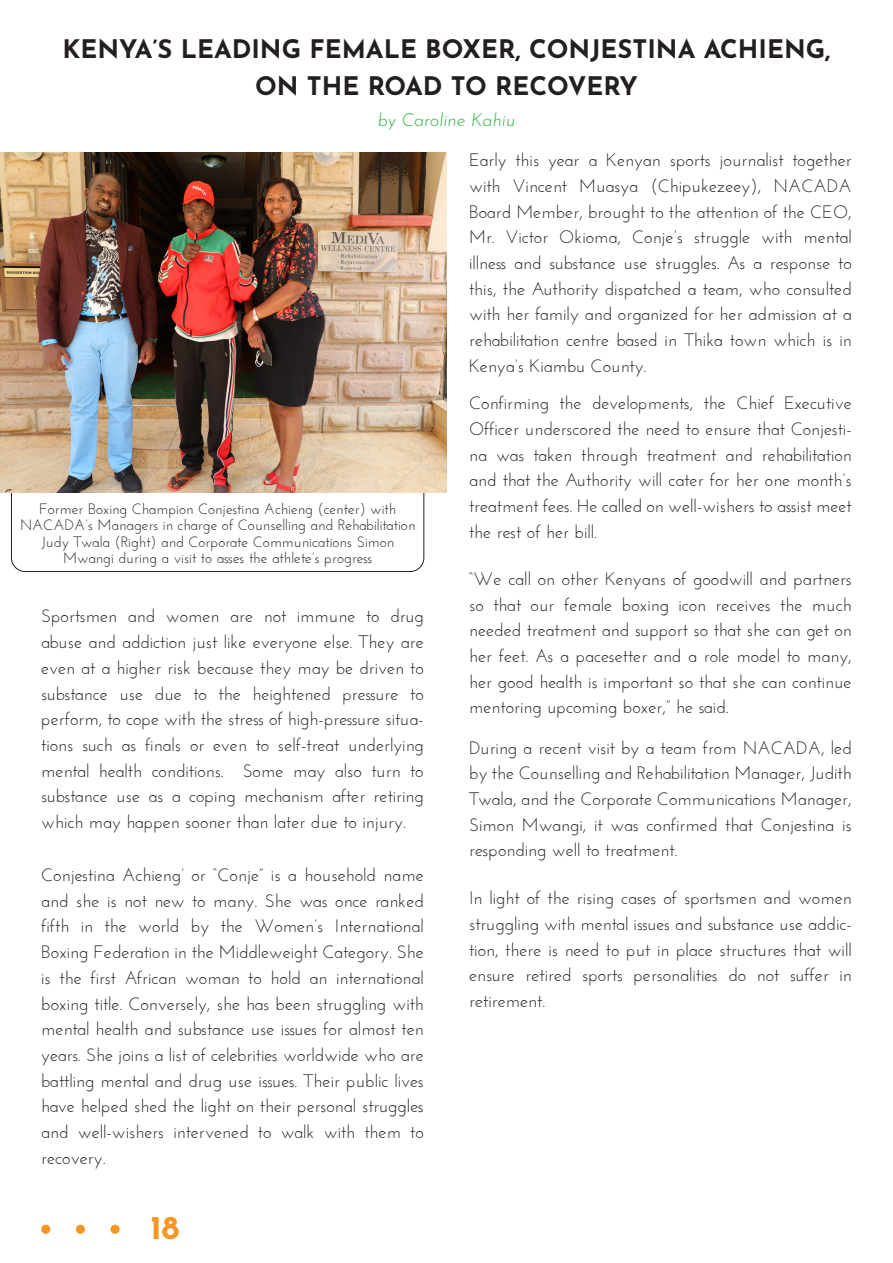
<style>
.page{position:relative;width:893px;height:1263px;background:#fff}
.page>*{position:absolute;margin:0;border:0;box-sizing:border-box;transform-origin:0 0}
.t1{font:700 33px "Josefin Sans";color:#f79623}
.t2{font:700 25.5px/37.5px "Josefin Sans";color:#231f20;text-align:center}
.t3{font:18px/25.7px "Josefin Sans";color:#231f20;text-align:justify}
.t4{font:italic 100 18px "Josefin Sans";color:#34b34b}
.t5{font:15px/16.5px "Josefin Sans";color:#231f20;text-align:center}
</style>
<div class="page">
<svg style="left:11px;top:492px;width:414px;height:80px"></svg>
<img style="left:0;top:153px;width:446px;height:339px">
<div style="left:41px;top:1225px;width:9px;height:9px;background:#f79623;border-radius:50%"></div>
<div style="left:76px;top:1225px;width:9px;height:9px;background:#f79623;border-radius:50%"></div>
<div style="left:111px;top:1225px;width:9px;height:9px;background:#f79623;border-radius:50%"></div>
<h2 class="t2" style="left:62px;top:28px;width:769px">KENYA’S LEADING FEMALE BOXER, CONJESTINA ACHIENG,<br>ON THE ROAD TO RECOVERY</h2>
<p class="t4" style="left:378px;top:104px;width:139px">by Caroline Kahiu</p>
<p class="t5" style="left:20px;top:500px;width:397px">Former Boxing Champion Conjestina Achieng (center) with NACADA’s Managers in charge of Counselling and Rehabilitation Judy Twala (Right) and Corporate Communications Simon Mwangi during a visit to asses the athlete’s progress</p>
<p class="t3" style="left:41px;top:603px;width:384px">Sportsmen and women are not immune to drug abuse and addiction just like everyone else. They are even at a higher risk because they may be driven to substance use due to the heightened pressure to perform, to cope with the stress of high-pressure situa&shy;tions such as finals or even to self-treat underlying mental health conditions. Some may also turn to substance use as a coping mechanism after retiring which may happen sooner than later due to injury.</p>
<p class="t3" style="left:41px;top:862px;width:384px">Conjestina Achieng’ or “Conje” is a household name and she is not new to many. She was once ranked fifth in the world by the Women’s International Boxing Federation in the Middleweight Category. She is the first African woman to hold an international boxing title. Conversely, she has been struggling with mental health and substance use issues for almost ten years. She joins a list of celebrities worldwide who are battling mental and drug use issues. Their public lives have helped shed the light on their personal struggles and well-wishers intervened to walk with them to recovery.</p>
<h1 class="t1" style="left:150px;top:1202px;width:31px">18</h1>
<p class="t3" style="left:469px;top:147px;width:384px">Early this year a Kenyan sports journalist together with Vincent Muasya (Chipukezeey), NACADA Board Member, brought to the attention of the CEO, Mr. Victor Okioma, Conje’s struggle with mental illness and substance use struggles. As a response to this, the Authority dispatched a team, who consulted with her family and organized for her admission at a rehabilitation centre based in Thika town which is in Kenya’s Kiambu County.</p>
<p class="t3" style="left:469px;top:390px;width:384px">Confirming the developments, the Chief Executive Officer underscored the need to ensure that Conjesti&shy;na was taken through treatment and rehabilitation and that the Authority will cater for her one month’s treatment fees. He called on well-wishers to assist meet the rest of her bill.</p>
<p class="t3" style="left:469px;top:566px;width:384px">“We call on other Kenyans of goodwill and partners so that our female boxing icon receives the much needed treatment and support so that she can get on her feet. As a pacesetter and a role model to many, her good health is important so that she can continue mentoring upcoming boxer,” he said.</p>
<p class="t3" style="left:469px;top:734px;width:384px">During a recent visit by a team from NACADA, led by the Counselling and Rehabilitation Manager, Judith Twala, and the Corporate Communications Manager, Simon Mwangi, it was confirmed that Conjestina is responding well to treatment.</p>
<p class="t3" style="left:469px;top:885px;width:384px">In light of the rising cases of sportsmen and women struggling with mental issues and substance use addic&shy;tion, there is need to put in place structures that will ensure retired sports personalities do not suffer in retirement.</p>
</div>
